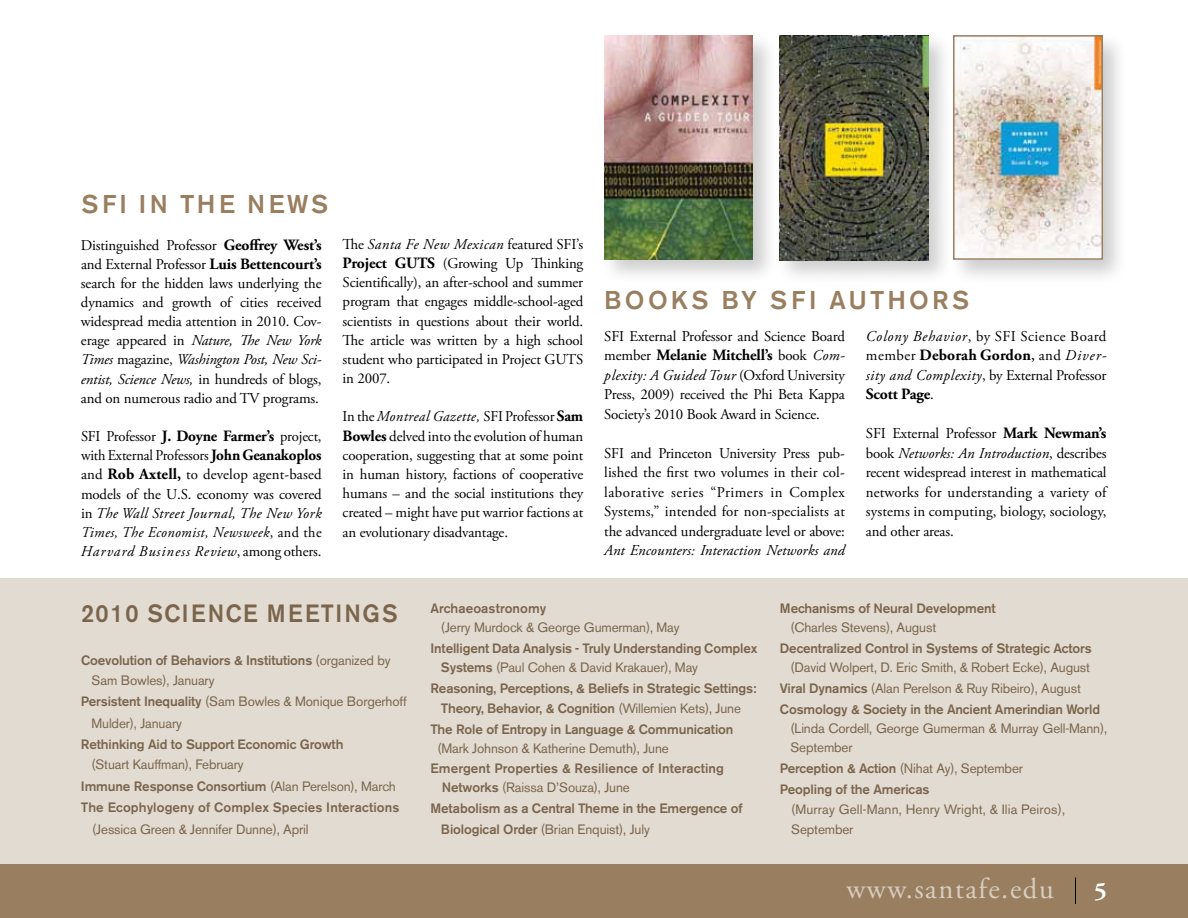
<style>
.page{position:relative;width:1188px;height:918px;background:#fff}
.page>*{position:absolute;margin:0;border:0;box-sizing:border-box;transform-origin:0 0}
.t1{font:28.95px "Adobe Garamond Pro";letter-spacing:.055em;color:#d8cdc0}
.t2{font:500 25.5px "Akzidenz Grotesk BE";letter-spacing:.14em;color:#997f60}
.t3{font:500 24.75px "Akzidenz Grotesk BE";letter-spacing:.07em;color:#7a654c;scale:.94 1}
.t4{font:700 24.45px "Adobe Garamond Pro";color:#fff}
.t5{font:700 15.75px "Adobe Garamond Pro";letter-spacing:-.01em;color:#000}
.t6{font:700 15.75px "Adobe Garamond Pro";letter-spacing:.01em;color:#000}
.t7{font:15px/19.2px "Adobe Garamond Pro";letter-spacing:-.01em;color:#000;text-align:justify}
.t8{font:italic 15px "Adobe Garamond Pro";letter-spacing:.01em;color:#000}
.t9{font:15px "Adobe Garamond Pro";letter-spacing:.03em;color:#000}
.t10{font:500 13.5px/20.1px "Akzidenz Grotesk BE";letter-spacing:-.01em;color:#7a654c}
.t11{font:13.5px/20.7px "Akzidenz Grotesk BE";letter-spacing:-.01em;color:#7a654c}
.t12{font:500 13.5px/21.5px "Akzidenz Grotesk BE";letter-spacing:.01em;color:#7a654c}
.t13{font:13.5px/19.4px "Akzidenz Grotesk BE";letter-spacing:.01em;color:#7a654c}
.s1{font-weight:700;font-size:15.75px}
.s2{font-style:italic}
.s3{font-weight:400;font-size:15px}
.s4{font-weight:400;font-style:italic;font-size:15px}
.s5{font-weight:600;font-size:15px}
.s6{font-weight:400}
.s7{font-weight:500}
</style>
<div class="page">
<div style="left:0;top:864px;width:1188px;height:54px;background:#997f60"></div>
<svg style="left:1075px;top:877px;width:1px;height:27px"></svg>
<div style="left:774px;top:30px;width:179px;height:256px;background:#000;opacity:.2"></div>
<img style="left:780px;top:36px;width:148px;height:224px">
<div style="left:948px;top:30px;width:180px;height:255px;background:#000;opacity:.2"></div>
<img style="left:956px;top:38px;width:144px;height:219px">
<div style="left:953px;top:35px;width:150px;height:225px;border:2px solid #997f60"></div>
<div style="left:599px;top:30px;width:179px;height:255px;background:#000;opacity:.2"></div>
<img style="left:604px;top:35px;width:149px;height:224px">
<div style="left:0;top:578px;width:1188px;height:286px;background:#e2dbd1"></div>
<h2 class="t2" style="left:81px;top:188px;width:118px">SFI IN THE</h2>
<h2 class="t2" style="left:247px;top:188px;width:21px">NEW</h2>
<h2 class="t2" style="left:311px;top:188px;width:19px">S</h2>
<p class="t7" style="left:81px;top:236px;width:242px">Distinguished Professor <span class="s1">Geoffrey West’s </span>and External Professor <span class="s1">Luis Bettencourt’s </span>search for the hidden laws underlying the dynamics and growth of cities received widespread media attention in 2010. Cov&shy;erage appeared in <span class="s2">Nature, The New York Times</span> magazine, <span class="s2">Washington Post, New Sci&shy;entist, Science News,</span> in hundreds of blogs, and on numerous radio and TV programs.</p>
<p class="t7" style="left:81px;top:427px;width:242px">SFI Professor <span class="s1">J. Doyne Farmer’s</span> project, with External Professors <span class="s1">John Geanakoplos </span>and <span class="s1">Rob Axtell,</span> to develop agent-based models of the U.S. economy was covered in <span class="s2">The Wall Street Journal, The New York Times, The Economist, Newsweek</span>, and the <span class="s2">Harvard Business Review</span>, among others.</p>
<p class="t7" style="left:343px;top:235px;width:242px">The <span class="s2">Santa Fe New Mexican</span> featured SFI’s <span class="s1">Project GUTS</span> (Growing Up Thinking Scientifically), an after-school and summer program that engages middle-school-aged scientists in questions about their world.<br>The article was written by a high school student who participated in Project GUTS in 2007.</p>
<p class="t7" style="left:343px;top:408px;width:242px">In the <span class="s2">Montreal Gazette,</span> SFI Professor <span class="s1">Sam Bowles</span> delved into the evolution of human cooperation, suggesting that at some point in human history, factions of cooperative humans – and the social institutions they created – might have put warrior factions at an evolutionary disadvantage.</p>
<h2 class="t2" style="left:604px;top:284px;width:182px">books by sfi</h2>
<h2 class="t2" style="left:830px;top:284px;width:137px">authors</h2>
<p class="t7" style="left:604px;top:327px;width:242px">SFI External Professor and Science Board</p>
<p class="t5" style="left:604px;top:346px;width:242px"><span class="s3">member</span> Melanie Mitchell’s <span class="s3">book</span> <span class="s4">Com-</span></p>
<p class="t7" style="left:604px;top:366px;width:242px"><span class="s2">plexity: A Guided Tour</span> (Oxford University Press, 2009) received the Phi Beta Kappa Society’s 2010 Book Award in Science.</p>
<p class="t7" style="left:604px;top:444px;width:242px">SFI and Princeton University Press pub&shy;lished the first two volumes in their col&shy;laborative series “Primers in Complex Systems,” intended for non-specialists at the advanced undergraduate level or above:</p>
<p class="t8" style="left:604px;top:542px;width:242px">Ant Encounters: Interaction Networks and</p>
<p class="t9" style="left:866px;top:327px;width:242px"><span class="s2">Colony Behavior</span>, by SFI Science Board</p>
<p class="t6" style="left:866px;top:346px;width:242px"><span class="s3">member</span> Deborah Gordon<span class="s5">,</span> <span class="s3">and</span> <span class="s4">Diver-</span></p>
<p class="t7" style="left:866px;top:366px;width:242px"><span class="s2">sity and Complexity</span>, by External Professor</p>
<p class="t5" style="left:866px;top:385px;width:69px">Scott Page<span class="s3">.</span></p>
<p class="t7" style="left:866px;top:424px;width:242px">SFI External Professor <span class="s1">Mark Newman’s </span>book <span class="s2">Networks: An Introduction</span>, describes recent widespread interest in mathematical networks for understanding a variety of systems in computing, biology, sociology, and other areas.</p>
<h3 class="t3" style="left:81px;top:598px;width:319px">2010 sci ence meeti ngs</h3>
<p class="t10" style="left:91px;top:650px;width:301px;text-indent:-10px">Coevolution of Behaviors &amp; Institutions <span class="s6">(organized by<br>Sam Bowles), January</span></p>
<p class="t11" style="left:91px;top:691px;width:317px;line-height:21.5px;text-indent:-10px"><span class="s7">Persistent Inequality</span> (Sam Bowles &amp; Monique Borgerhoff<br>Mulder), January</p>
<p class="t10" style="left:81px;top:734px;width:264px">Rethinking Aid to Support Economic Growth</p>
<p class="t12" style="left:81px;top:754px;width:320px;text-indent:10px"><span class="s6">(Stuart Kauffman), February<br></span>Immune Response Consortium <span class="s6">(Alan Perelson), March<br></span>The Ecophylogeny of Complex Species Interactions</p>
<p class="t11" style="left:92px;top:819px;width:218px">(Jessica Green &amp; Jennifer Dunne), April</p>
<p class="t12" style="left:430px;top:598px;width:117px">Archaeoastronomy</p>
<p class="t11" style="left:441px;top:617px;width:240px">(Jerry Murdock &amp; George Gumerman), May</p>
<p class="t10" style="left:441px;top:638px;width:318px;line-height:19.2px;text-indent:-10px">Intelligent Data Analysis - Truly U nderstanding Complex<br>Systems <span class="s6">(Paul Cohen &amp; David Krakauer), May</span></p>
<p class="t10" style="left:430px;top:678px;width:327px">Reasoning, Perceptions, &amp; Beliefs in Strategic Settings:</p>
<p class="t10" style="left:441px;top:698px;width:302px">Theory, Behavior, &amp; Cognition <span class="s6">(Willemien Kets), June</span></p>
<p class="t10" style="left:430px;top:719px;width:304px">The Role of Entropy in Language &amp; Communication</p>
<p class="t11" style="left:437px;top:738px;width:233px">(Mark Johnson &amp; Katherine Demuth), June</p>
<p class="t12" style="left:442px;top:759px;width:284px;line-height:19.2px;text-indent:-11px">Emergent Properties &amp; Resilience of Interacting<br>Networks <span class="s6">(Raissa D’Souza), June</span></p>
<p class="t10" style="left:441px;top:798px;width:303px;line-height:20.5px;text-indent:-10px">Metabolism as a Central Theme in the Emergence of<br>Biological Order <span class="s6">(Brian Enquist), July</span></p>
<p class="t10" style="left:780px;top:598px;width:217px">Mechanisms of Neural Development</p>
<p class="t11" style="left:790px;top:617px;width:147px">(Charles Stevens), August</p>
<p class="t10" style="left:780px;top:638px;width:313px">Decentralized Control in Systems of Strategic Actors</p>
<p class="t11" style="left:780px;top:657px;width:322px;text-indent:10px">(David Wolpert, D. Eric Smith, &amp; Robert Ecke), August<br><span class="s7">Viral Dynamics</span> (Alan Perelson &amp; Ruy Ribeiro), August<br><span class="s7">Cosmology &amp; Society in the Ancient Amerindian World</span></p>
<p class="t11" style="left:790px;top:719px;width:318px;line-height:19.4px">(Linda Cordell, George Gumerman &amp; Murray Gell-Mann),<br>September</p>
<p class="t10" style="left:780px;top:758px;width:245px;line-height:20.7px">Perception &amp; Action <span class="s6">(Nihat Ay), September<br></span>Peopling of the Americas</p>
<p class="t13" style="left:791px;top:800px;width:275px">(Murray Gell-Mann, Henry Wright, &amp; Ilia Peiros),<br>September</p>
<h1 class="t1" style="left:846px;top:872px;width:209px">www.santafe.edu</h1>
<h3 class="t4" style="left:1094px;top:877px;width:14px">5</h3>
</div>
